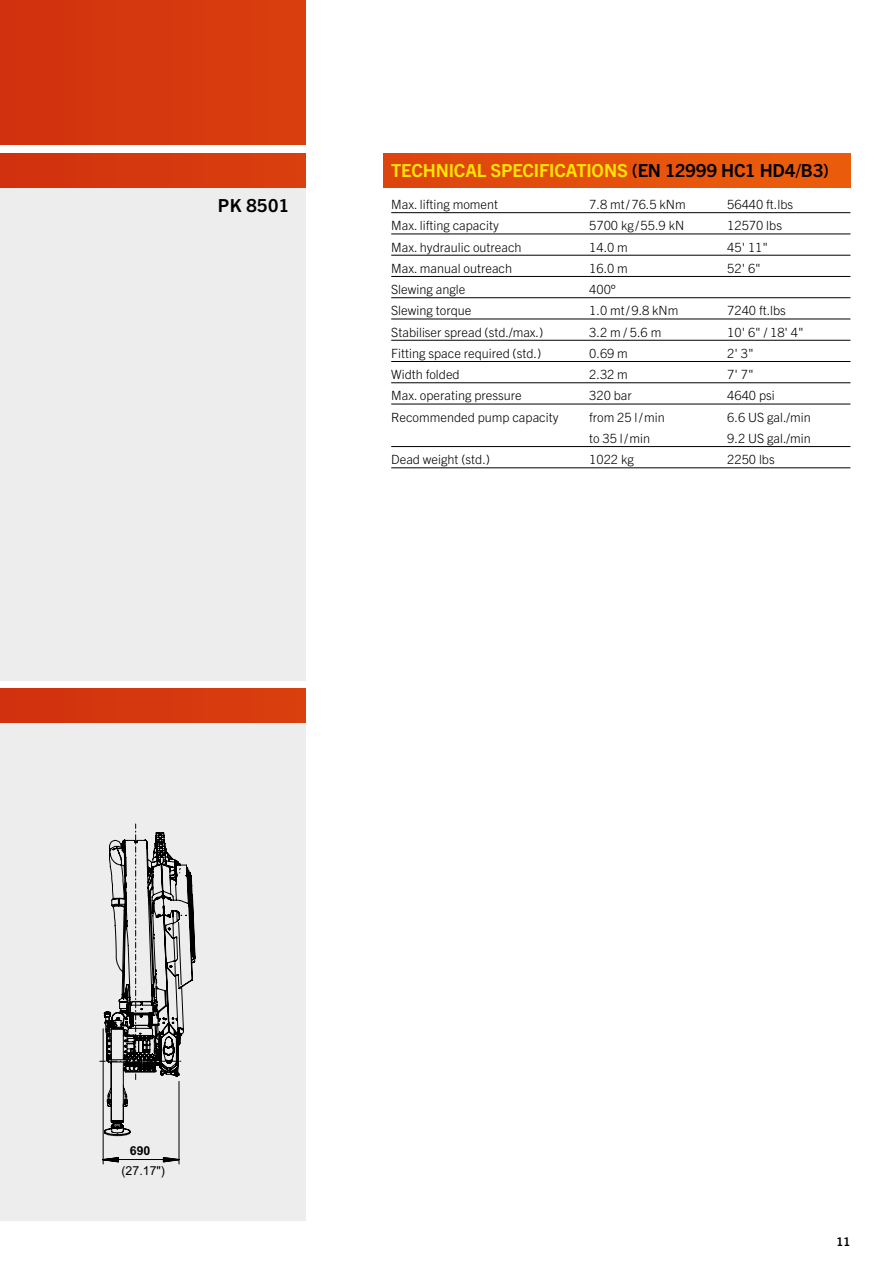
<style>
.page{position:relative;width:893px;height:1263px;background:#fff}
.page>*{position:absolute;margin:0;border:0;box-sizing:border-box;transform-origin:0 0}
.t1{font:700 18px "Trade Gothic Next LT Pro";letter-spacing:-.01em;color:#ffe600}
.t2{font:700 18px "Trade Gothic Next LT Pro";letter-spacing:.025em;color:#000}
.t3{font:300 12.75px "Trade Gothic Next LT Pro";color:#000}
.t4{font:12.3px "Arial";color:#000}
.t5{font:700 12.3px "Arial";color:#000}
.t6{font:700 12px "Trade Gothic Next LT Pro";color:#000}
.s1{color:#000}
</style>
<div class="page">
<div style="left:0;top:0;width:850px;height:145px;background:#d5380e"></div>
<div style="left:306px;top:0;width:587px;height:147px;background:#fff"></div>
<div style="left:0;top:723px;width:306px;height:497px;background:#ededed"></div>
<div style="left:0;top:187px;width:306px;height:493px;background:#ededed"></div>
<div style="left:0;top:153px;width:850px;height:34px;background:linear-gradient(to right,#d0300f,#ec5d0c)"></div>
<div style="left:0;top:689px;width:850px;height:34px;background:#d5380e"></div>
<div style="left:306px;top:149px;width:77px;height:1071px;background:#fff"></div>
<div style="left:306px;top:640px;width:554px;height:157px;background:#fff"></div>
<svg style="left:99px;top:823px;width:97px;height:342px"></svg>
<hr style="left:391px;top:212px;width:459px;height:1px;background:#000">
<hr style="left:391px;top:234px;width:459px;height:1px;background:#000">
<hr style="left:391px;top:255px;width:459px;height:1px;background:#000">
<hr style="left:391px;top:276px;width:459px;height:1px;background:#000">
<hr style="left:391px;top:297px;width:459px;height:1px;background:#000">
<hr style="left:391px;top:319px;width:459px;height:1px;background:#000">
<hr style="left:391px;top:340px;width:459px;height:1px;background:#000">
<hr style="left:391px;top:361px;width:459px;height:1px;background:#000">
<hr style="left:391px;top:382px;width:459px;height:1px;background:#000">
<hr style="left:391px;top:404px;width:459px;height:1px;background:#000">
<hr style="left:391px;top:446px;width:459px;height:1px;background:#000">
<hr style="left:391px;top:468px;width:459px;height:1px;background:#000">
<h1 class="t2" style="left:218px;top:193px;width:73px">PK 8501</h1>
<h1 class="t1" style="left:391px;top:158px;width:439px">TECHNICAL SPECIFICATIONS <span class="s1">(EN 12999 HC1 HD4/B3)</span></h1>
<p class="t3" style="left:391px;top:196px;width:109px">Max. lifting moment</p>
<p class="t3" style="left:589px;top:196px;width:98px">7.8 mt/76.5 kNm</p>
<p class="t3" style="left:727px;top:196px;width:67px">56440 ft.lbs</p>
<p class="t3" style="left:391px;top:217px;width:109px">Max. lifting capacity</p>
<p class="t3" style="left:589px;top:217px;width:97px">5700 kg/55.9 kN</p>
<p class="t3" style="left:727px;top:217px;width:56px">12570 lbs</p>
<p class="t3" style="left:391px;top:238px;width:132px">Max. hydraulic outreach</p>
<p class="t3" style="left:589px;top:238px;width:40px">14.0 m</p>
<p class="t3" style="left:727px;top:238px;width:42px">45' 11"</p>
<p class="t3" style="left:391px;top:259px;width:122px">Max. manual outreach</p>
<p class="t3" style="left:589px;top:259px;width:40px">16.0 m</p>
<p class="t3" style="left:727px;top:259px;width:35px">52' 6"</p>
<p class="t3" style="left:391px;top:281px;width:76px">Slewing angle</p>
<p class="t3" style="left:589px;top:281px;width:28px">400°</p>
<p class="t3" style="left:391px;top:302px;width:82px">Slewing torque</p>
<p class="t3" style="left:589px;top:302px;width:91px">1.0 mt/9.8 kNm</p>
<p class="t3" style="left:727px;top:302px;width:60px">7240 ft.lbs</p>
<p class="t3" style="left:391px;top:323px;width:154px">Stabiliser spread (std./max.)</p>
<p class="t3" style="left:589px;top:323px;width:74px">3.2 m / 5.6 m</p>
<p class="t3" style="left:727px;top:323px;width:78px">10' 6" / 18' 4"</p>
<p class="t3" style="left:391px;top:344px;width:152px">Fitting space required (std.)</p>
<p class="t3" style="left:589px;top:344px;width:40px">0.69 m</p>
<p class="t3" style="left:727px;top:344px;width:28px">2' 3"</p>
<p class="t3" style="left:391px;top:366px;width:70px">Width folded</p>
<p class="t3" style="left:589px;top:366px;width:40px">2.32 m</p>
<p class="t3" style="left:727px;top:366px;width:28px">7' 7"</p>
<p class="t3" style="left:391px;top:387px;width:132px">Max. operating pressure</p>
<p class="t3" style="left:589px;top:387px;width:44px">320 bar</p>
<p class="t3" style="left:727px;top:387px;width:49px">4640 psi</p>
<p class="t3" style="left:391px;top:408px;width:169px">Recommended pump capacity</p>
<p class="t3" style="left:589px;top:408px;width:77px">from 25 l/min</p>
<p class="t3" style="left:727px;top:408px;width:85px">6.6 US gal./min</p>
<p class="t3" style="left:589px;top:429px;width:62px">to 35 l/min</p>
<p class="t3" style="left:727px;top:429px;width:85px">9.2 US gal./min</p>
<p class="t3" style="left:391px;top:451px;width:100px">Dead weight (std.)</p>
<p class="t3" style="left:589px;top:451px;width:46px">1022 kg</p>
<p class="t3" style="left:727px;top:451px;width:49px">2250 lbs</p>
<p class="t5" style="left:130px;top:1143px;width:22px">690</p>
<p class="t4" style="left:121px;top:1163px;width:45px">(27.17")</p>
<p class="t6" style="left:836px;top:1233px;width:16px">11</p>
</div>
